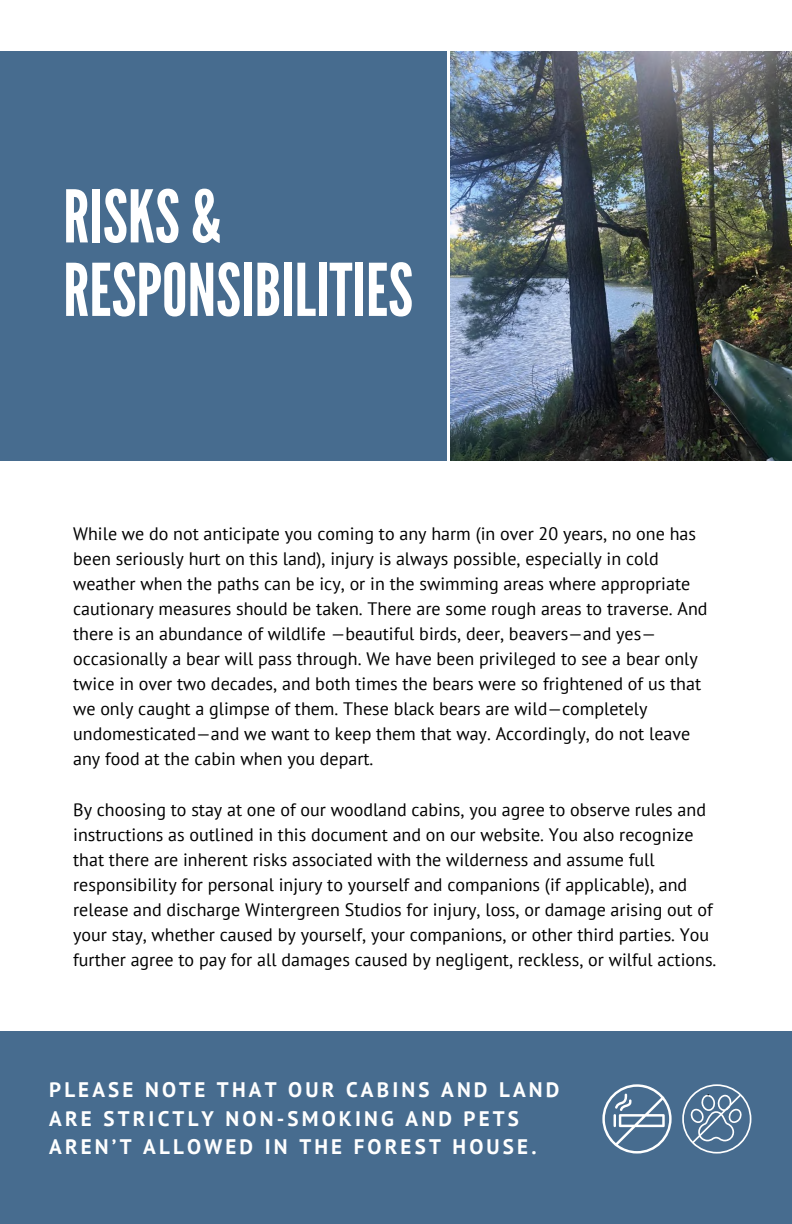
<style>
.page{position:relative;width:792px;height:1224px;background:#fff}
.page>*{position:absolute;margin:0;border:0;box-sizing:border-box;transform-origin:0 0}
.t1{font:72.4px/73.6px "League Gothic";color:#fff}
.t2{font:700 21px/28.4px "PT Sans";letter-spacing:.15em;color:#fff}
.t3{font:18px/25px "PT Sans";color:#000}
</style>
<div class="page">
<div style="left:0;top:51px;width:447px;height:410px;background:#476c8f"></div>
<img style="left:451px;top:51px;width:341px;height:410px">
<div style="left:0;top:1032px;width:792px;height:192px;background:#476c8f"></div>
<svg style="left:602px;top:1084px;width:69px;height:69px"></svg>
<svg style="left:682px;top:1084px;width:69px;height:69px"></svg>
<h1 class="t1" style="left:63px;top:181px;width:351px">RISKS &amp;<br>RESPONSIBILITIES</h1>
<p class="t3" style="left:73px;top:521px;width:636px">While we do not anticipate you coming to any harm (in over 20 years, no one has been seriously hurt on this land), injury is always possible, especially in cold weather when the paths can be icy, or in the swimming areas where appropriate cautionary measures should be taken. There are some rough areas to traverse. And there is an abundance of wildlife —beautiful birds, deer, beavers—and yes— occasionally a bear will pass through. We have been privileged to see a bear only twice in over two decades, and both times the bears were so frightened of us that we only caught a glimpse of them. These black bears are wild—completely undomesticated—and we want to keep them that way. Accordingly, do not leave any food at the cabin when you depart.</p>
<p class="t3" style="left:73px;top:796px;width:645px">By choosing to stay at one of our woodland cabins, you agree to observe rules and instructions as outlined in this document and on our website. You also recognize that there are inherent risks associated with the wilderness and assume full responsibility for personal injury to yourself and companions (if applicable), and release and discharge Wintergreen Studios for injury, loss, or damage arising out of your stay, whether caused by yourself, your companions, or other third parties. You further agree to pay for all damages caused by negligent, reckless, or wilful actions.</p>
<p class="t2" style="left:49px;top:1075px;width:512px">PLEASE NOTE THAT OUR CABINS AND LAND<br>ARE STRICTLY NON-SMOKING AND PETS<br>AREN’T ALLOWED IN THE FOREST HOUSE.</p>
</div>
